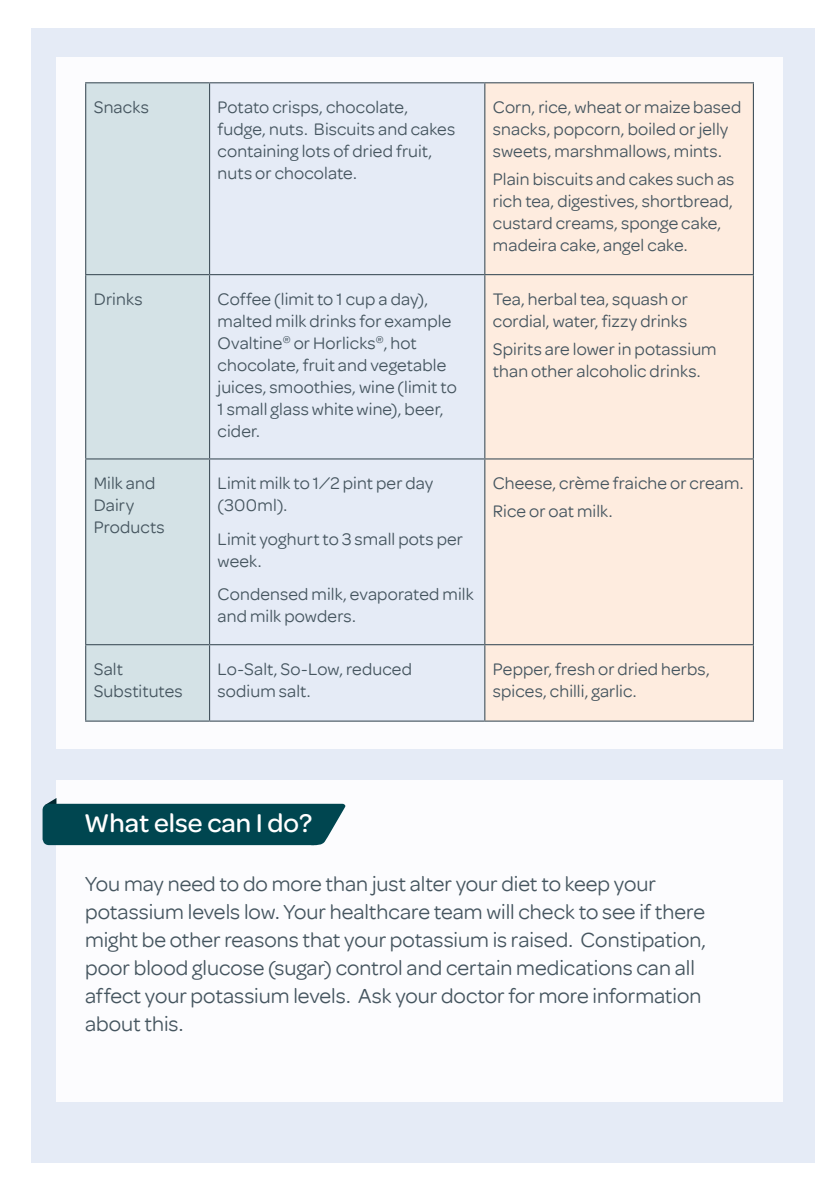
<style>
.page{position:relative;width:840px;height:1191px;background:#fff}
.page>*{position:absolute;margin:0;border:0;box-sizing:border-box;transform-origin:0 0}
.t1{font:500 27.4px "Omnes";color:#fff}
.t2{font:22px/28px "Omnes";color:#45555f}
.t3{font:18px/22px "Omnes";letter-spacing:.005em;color:#45555f}
</style>
<div class="page">
<div style="left:31px;top:28px;width:783px;height:1134px;background:#e5ebf6"></div>
<div style="left:57px;top:780px;width:725px;height:321px;background:#fff"></div>
<div style="left:57px;top:57px;width:725px;height:691px;background:#fff"></div>
<div style="left:86px;top:83px;width:123px;height:637px;background:#d4e2e6"></div>
<div style="left:210px;top:83px;width:274px;height:637px;background:#e5ebf6"></div>
<div style="left:485px;top:83px;width:267px;height:637px;background:#feecdf"></div>
<hr style="left:85px;top:82px;width:124px;height:1px;background:#45555f">
<hr style="left:85px;top:83px;width:1px;height:191px;background:#45555f">
<hr style="left:209px;top:82px;width:275px;height:1px;background:#45555f">
<hr style="left:209px;top:83px;width:1px;height:191px;background:#45555f">
<hr style="left:484px;top:82px;width:269px;height:1px;background:#45555f">
<hr style="left:484px;top:83px;width:1px;height:191px;background:#45555f">
<hr style="left:752px;top:83px;width:1px;height:191px;background:#45555f">
<hr style="left:85px;top:274px;width:124px;height:1px;background:#45555f">
<hr style="left:85px;top:275px;width:1px;height:183px;background:#45555f">
<hr style="left:209px;top:274px;width:275px;height:1px;background:#45555f">
<hr style="left:209px;top:275px;width:1px;height:183px;background:#45555f">
<hr style="left:484px;top:274px;width:269px;height:1px;background:#45555f">
<hr style="left:484px;top:275px;width:1px;height:183px;background:#45555f">
<hr style="left:752px;top:275px;width:1px;height:183px;background:#45555f">
<hr style="left:85px;top:458px;width:124px;height:1px;background:#45555f">
<hr style="left:85px;top:459px;width:1px;height:185px;background:#45555f">
<hr style="left:209px;top:458px;width:275px;height:1px;background:#45555f">
<hr style="left:209px;top:459px;width:1px;height:185px;background:#45555f">
<hr style="left:484px;top:458px;width:269px;height:1px;background:#45555f">
<hr style="left:484px;top:459px;width:1px;height:185px;background:#45555f">
<hr style="left:752px;top:459px;width:1px;height:185px;background:#45555f">
<hr style="left:85px;top:644px;width:124px;height:1px;background:#45555f">
<hr style="left:85px;top:645px;width:1px;height:75px;background:#45555f">
<hr style="left:209px;top:644px;width:275px;height:1px;background:#45555f">
<hr style="left:209px;top:645px;width:1px;height:75px;background:#45555f">
<hr style="left:484px;top:644px;width:269px;height:1px;background:#45555f">
<hr style="left:484px;top:645px;width:1px;height:75px;background:#45555f">
<hr style="left:752px;top:645px;width:1px;height:75px;background:#45555f">
<hr style="left:85px;top:720px;width:124px;height:1px;background:#45555f">
<hr style="left:209px;top:720px;width:275px;height:1px;background:#45555f">
<hr style="left:484px;top:720px;width:269px;height:1px;background:#45555f">
<svg style="left:43px;top:798px;width:303px;height:47px;background:#26616a"></svg>
<p class="t3" style="left:94px;top:96px;width:57px">Snacks</p>
<p class="t3" style="left:217px;top:96px;width:239px">Potato crisps, chocolate, fudge, nuts. Biscuits and cakes containing lots of dried fruit, nuts or chocolate.</p>
<p class="t3" style="left:492px;top:96px;width:250px">Corn, rice, wheat or maize based snacks, popcorn, boiled or jelly sweets, marshmallows, mints.</p>
<p class="t3" style="left:492px;top:168px;width:243px">Plain biscuits and cakes such as rich tea, digestives, shortbread, custard creams, sponge cake, madeira cake, angel cake.</p>
<p class="t3" style="left:94px;top:288px;width:50px">Drinks</p>
<p class="t3" style="left:217px;top:288px;width:240px">Coffee (limit to 1 cup a day), malted milk drinks for example<br>Ovaltine<sup>®</sup> or Horlicks<sup>®</sup>, hot chocolate, fruit and vegetable juices, smoothies, wine (limit to<br>1 small glass white wine), beer, cider.</p>
<p class="t3" style="left:492px;top:288px;width:196px">Tea, herbal tea, squash or cordial, water, fizzy drinks</p>
<p class="t3" style="left:492px;top:338px;width:225px">Spirits are lower in potassium than other alcoholic drinks.</p>
<p class="t3" style="left:94px;top:472px;width:72px">Milk and<br>Dairy<br>Products</p>
<p class="t3" style="left:217px;top:472px;width:217px">Limit milk to ½ pint per day (300ml).</p>
<p class="t3" style="left:217px;top:528px;width:247px">Limit yoghurt to 3 small pots per week.</p>
<p class="t3" style="left:217px;top:583px;width:257px">Condensed milk, evaporated milk and milk powders.</p>
<p class="t3" style="left:492px;top:469px;width:252px;line-height:27.6px">Cheese, crème fraiche or cream.<br>Rice or oat milk.</p>
<p class="t3" style="left:94px;top:658px;width:90px">Salt<br>Substitutes</p>
<p class="t3" style="left:217px;top:658px;width:196px">Lo-Salt, So-Low, reduced sodium salt.</p>
<p class="t3" style="left:492px;top:658px;width:218px">Pepper, fresh or dried herbs, spices, chilli, garlic.</p>
<h1 class="t1" style="left:84px;top:807px;width:229px">What else can I do?</h1>
<p class="t2" style="left:85px;top:869px;width:622px">You may need to do more than just alter your diet to keep your potassium levels low. Your healthcare team will check to see if there might be other reasons that your potassium is raised. Constipation, poor blood glucose (sugar) control and certain medications can all affect your potassium levels. Ask your doctor for more information about this.</p>
</div>
